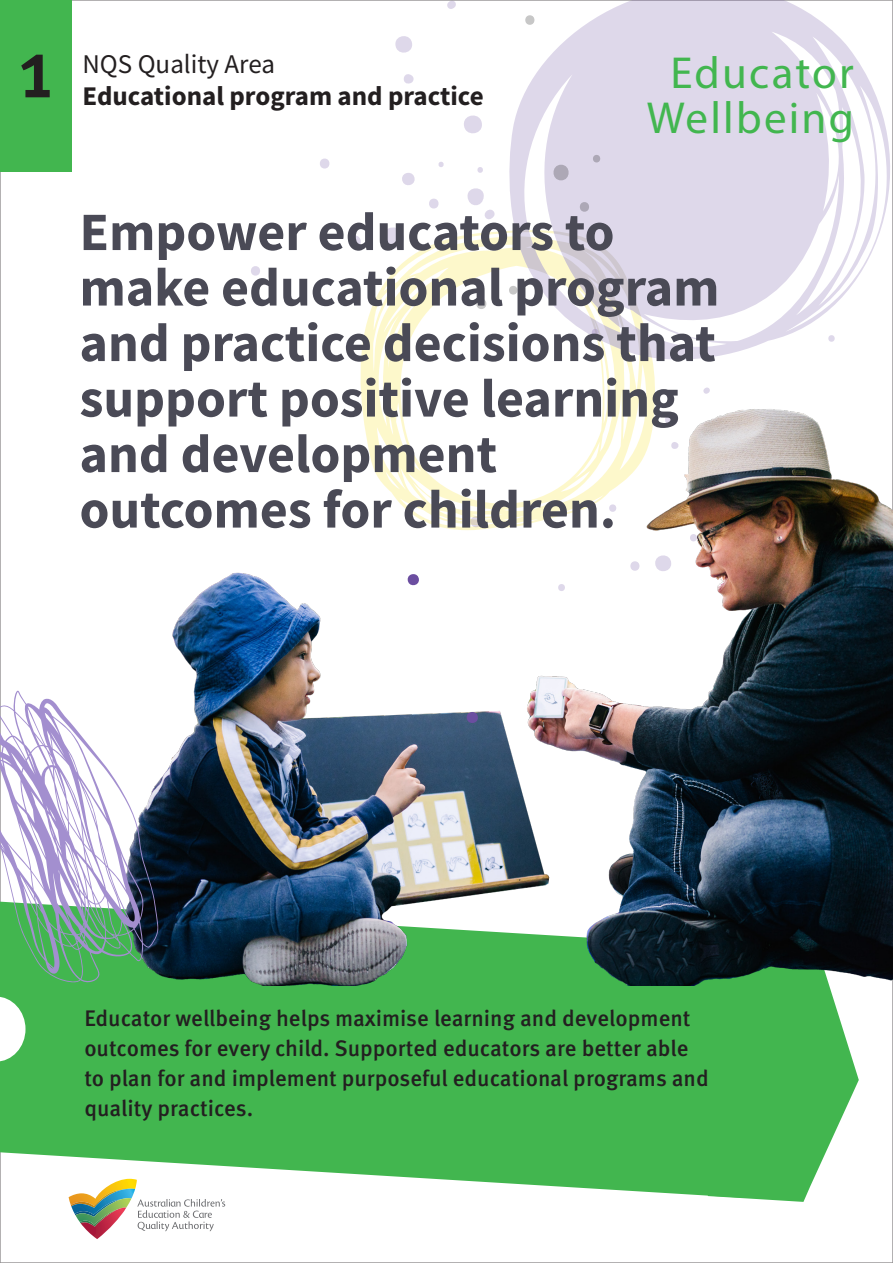
<style>
.page{position:relative;width:893px;height:1263px;background:#fff}
.page>*{position:absolute;margin:0;border:0;box-sizing:border-box;transform-origin:0 0}
.t1{font:500 82.5px "Meta Pro";color:#231f20}
.t2{font:700 54px/55.5px "Source Sans Pro";color:#4a4a56}
.t3{font:45px/45px "Myriad Pro";letter-spacing:.05em;color:#42b64f;text-align:center}
.t4{font:700 27px "Source Sans Pro";color:#231f20}
.t5{font:27px "Source Sans Pro";color:#231f20}
.t6{font:500 22.5px/30px "Meta Pro";color:#231f20}
</style>
<div class="page">
<svg style="left:655px;top:0;width:237px;height:329px;fill:#ded8ea"></svg>
<svg style="left:362px;top:276px;width:293px;height:69px"></svg>
<svg style="left:515px;top:309px;width:137px;height:36px"></svg>
<svg style="left:249px;top:0;width:226px;height:276px"></svg>
<svg style="left:475px;top:0;width:190px;height:309px;fill:#ded8ea"></svg>
<svg style="left:0;top:984px;width:668px;height:213px;background:#54bd60"></svg>
<svg style="left:668px;top:985px;width:191px;height:217px;background:#5abf66"></svg>
<svg style="left:0;top:996px;width:26px;height:66px"></svg>
<svg style="left:557px;top:329px;width:278px;height:16px"></svg>
<img style="left:80px;top:345px;width:812px;height:640px">
<svg style="left:466px;top:709px;width:12px;height:16px"></svg>
<svg style="left:69px;top:1179px;width:156px;height:60px"></svg>
<svg style="left:0;top:690px;width:159px;height:294px"></svg>
<div style="left:0;top:0;width:71px;height:172px;background:#42b64f"></div>
<p class="t1" style="left:18px;top:16px;width:38px">1</p>
<p class="t5" style="left:82px;top:47px;width:194px">NQS Quality Area</p>
<p class="t4" style="left:82px;top:78px;width:403px">Educational program and practice</p>
<p class="t3" style="left:647px;top:49px;width:209px">Educator<br>Wellbeing</p>
<p class="t2" style="left:79px;top:204px;width:641px">Empower educators to make educational program and practice decisions that support positive learning and development outcomes for children.</p>
<p class="t6" style="left:84px;top:1004px;width:626px">Educator wellbeing helps maximise learning and development outcomes for every child. Supported educators are better able to plan for and implement purposeful educational programs and quality practices.</p>
</div>
